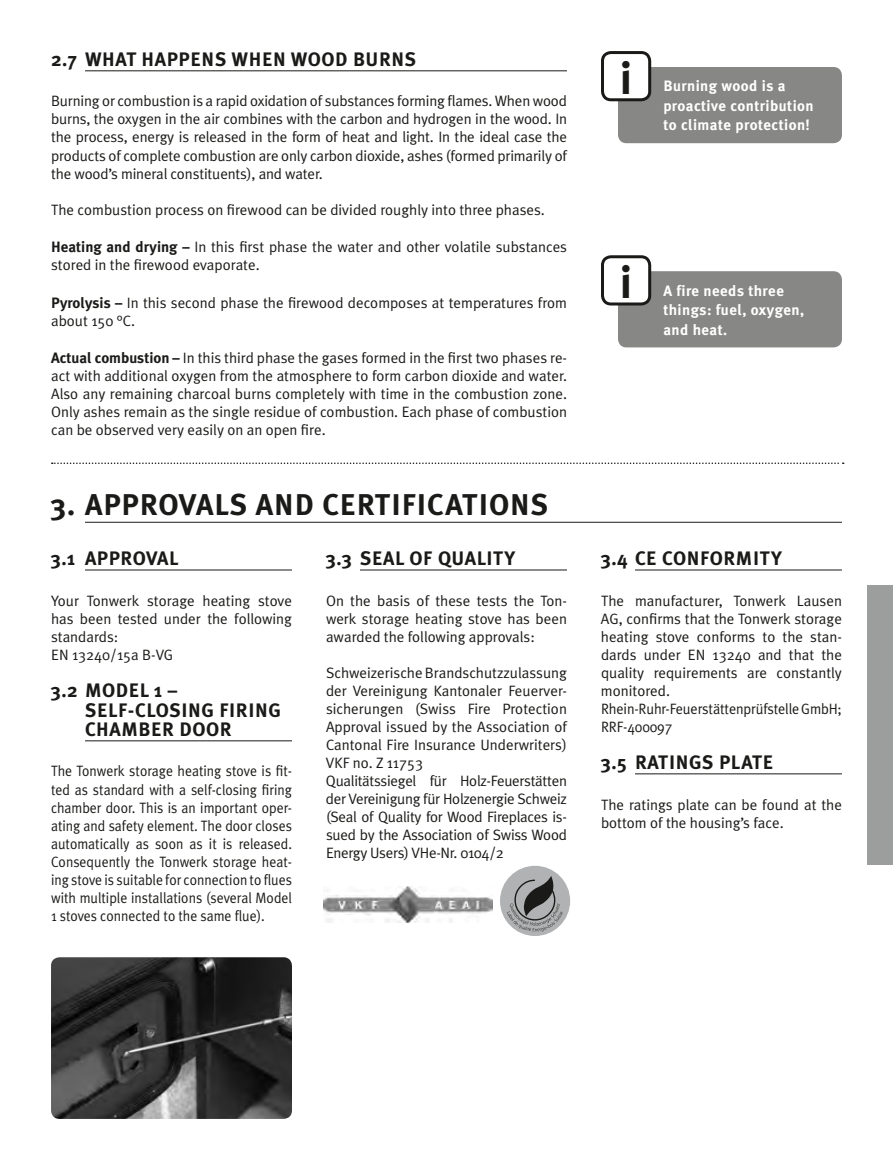
<style>
.page{position:relative;width:893px;height:1170px;background:#fff}
.page>*{position:absolute;margin:0;border:0;box-sizing:border-box;transform-origin:0 0}
.t1{font:700 45px "Meta Plus";color:#1a1a18}
.t2{font:700 30px "Meta Plus";letter-spacing:.03em;color:#1a1a18}
.t3{font:700 19.5px/19.5px "Meta Plus";letter-spacing:.03em;color:#1a1a18}
.t4{font:15px/18px "Meta Plus Normal";color:#1a1a18}
.t5{font:15px/18px "Meta Plus Normal";color:#1a1a18;text-align:justify;scale:.92 1}
.t6{font:700 15px/19.5px "Meta Plus";letter-spacing:.03em;color:#fff}
.s1{font-family:"Meta Plus";font-weight:700}
</style>
<div class="page">
<hr style="left:85px;top:70px;width:482px;height:1px;background:#1a1a18">
<div style="left:618px;top:67px;width:224px;height:76px;background:#878786;border-radius:9px"></div>
<div style="left:602px;top:53px;width:48px;height:47px;background:#fff;border-radius:9px"></div>
<div style="left:601px;top:51px;width:50px;height:50px;border:3px solid #1a1a18;border-radius:9px"></div>
<div style="left:618px;top:271px;width:224px;height:76px;background:#878786;border-radius:9px"></div>
<div style="left:602px;top:257px;width:48px;height:47px;background:#fff;border-radius:9px"></div>
<div style="left:601px;top:255px;width:50px;height:50px;border:3px solid #1a1a18;border-radius:9px"></div>
<svg style="left:52px;top:462px;width:792px;height:2px"></svg>
<hr style="left:85px;top:522px;width:757px;height:1px;background:#1a1a18">
<hr style="left:85px;top:569px;width:207px;height:1px;background:#1a1a18">
<hr style="left:85px;top:740px;width:207px;height:1px;background:#1a1a18">
<hr style="left:360px;top:569px;width:207px;height:1px;background:#1a1a18">
<hr style="left:635px;top:569px;width:207px;height:1px;background:#1a1a18">
<hr style="left:635px;top:773px;width:207px;height:1px;background:#1a1a18">
<img style="left:324px;top:886px;width:169px;height:36px">
<div style="left:500px;top:865px;width:70px;height:70px;background:#b1b2b3;border-radius:50%"></div>
<svg style="left:507px;top:875px;width:56px;height:56px"></svg>
<div style="left:867px;top:585px;width:26px;height:279px;background:#9c9d9d"></div>
<img style="left:51px;top:957px;width:241px;height:161px">
<h3 class="t3" style="left:51px;top:50px;width:367px">2.7 WHAT HAPPENS WHEN WOOD BURNS</h3>
<p class="t4" style="left:51px;top:92px;width:518px;text-align:justify">Burning or combustion is a rapid oxidation of substances forming flames. When wood burns, the oxygen in the air combines with the carbon and hydrogen in the wood. In the process, energy is released in the form of heat and light. In the ideal case the products of complete combustion are only carbon dioxide, ashes (formed primarily of the wood’s mineral constituents), and water.</p>
<p class="t4" style="left:51px;top:200px;width:495px">The combustion process on firewood can be divided roughly into three phases.</p>
<p class="t4" style="left:51px;top:238px;width:517px"><span class="s1">Heating and drying –</span> In this first phase the water and other volatile substances stored in the firewood evaporate.</p>
<p class="t4" style="left:51px;top:293px;width:517px"><span class="s1">Pyrolysis –</span> In this second phase the firewood decomposes at temperatures from about 150 °C.</p>
<p class="t4" style="left:51px;top:349px;width:517px;text-align:justify"><span class="s1">Actual combustion –</span> In this third phase the gases formed in the first two phases re&shy;act with additional oxygen from the atmosphere to form carbon dioxide and water.<br>Also any remaining charcoal burns completely with time in the combustion zone.<br>Only ashes remain as the single residue of combustion. Each phase of combustion can be observed very easily on an open fire.</p>
<h2 class="t2" style="left:51px;top:487px;width:499px">3. APPROVALS AND CERTIFICATIONS</h2>
<h3 class="t3" style="left:51px;top:548px;width:129px">3.1 APPROVAL</h3>
<p class="t4" style="left:51px;top:591px;width:242px">Your Tonwerk storage heating stove has been tested under the following standards:<br>EN 13240/15a B-VG</p>
<h3 class="t3" style="left:85px;top:680px;width:94px;text-indent:-34px">3.2 MODEL 1 – self-closingfiring<br>chamberdoor</h3>
<p class="t5" style="left:51px;top:762px;width:263px">The Tonwerk storage heating stove is fit&shy;ted as standard with a self-closing firing chamber door. This is an important oper&shy;ating and safety element. The door closes automatically as soon as it is released.<br>Consequently the Tonwerk storage heat&shy;ing stove is suitable for connection to flues with multiple installations (several Model 1 stoves connected to the same flue).</p>
<h3 class="t3" style="left:326px;top:548px;width:191px">3.3 SEAL OF QUALITY</h3>
<p class="t4" style="left:326px;top:591px;width:242px;text-align:justify">On the basis of these tests the Ton&shy;werk storage heating stove has been awarded the following approvals:</p>
<p class="t4" style="left:326px;top:663px;width:242px">Schweizerische Brandschutzzulassung der Vereinigung Kantonaler Feuerver&shy;sicherungen (Swiss Fire Protection Approval issued by the Association of Cantonal Fire Insurance Underwriters)<br>VKF no. Z 11753<br>Qualitätssiegel für Holz-Feuerstätten der Vereinigung für Holzenergie Schweiz (Seal of Quality for Wood Fireplaces is&shy;sued by the Association of Swiss Wood Energy Users) VHe-Nr. 0104/2</p>
<h1 class="t1" style="left:620px;top:52px;width:14px">i</h1>
<p class="t6" style="left:663px;top:76px;width:152px">Burning wood is a proactive contribution to climate protection!</p>
<h1 class="t1" style="left:620px;top:256px;width:14px">i</h1>
<p class="t6" style="left:663px;top:280px;width:142px">A fire needs three things: fuel, oxygen, and heat.</p>
<h3 class="t3" style="left:601px;top:548px;width:182px">3.4 CE CONFORMITY</h3>
<p class="t4" style="left:601px;top:591px;width:242px">The manufacturer, Tonwerk Lausen<br>AG, confirms that the Tonwerk storage heating stove conforms to the stan&shy;dards under EN 13240 and that the quality requirements are constantly monitored.<br>Rhein-Ruhr-FeuerstättenprüfstelleGmbH;<br>RRF-400097</p>
<h3 class="t3" style="left:601px;top:752px;width:174px">3.5 RATINGS PLATE</h3>
<p class="t4" style="left:601px;top:795px;width:242px">The ratings plate can be found at the bottom of the housing’s face.</p>
</div>
